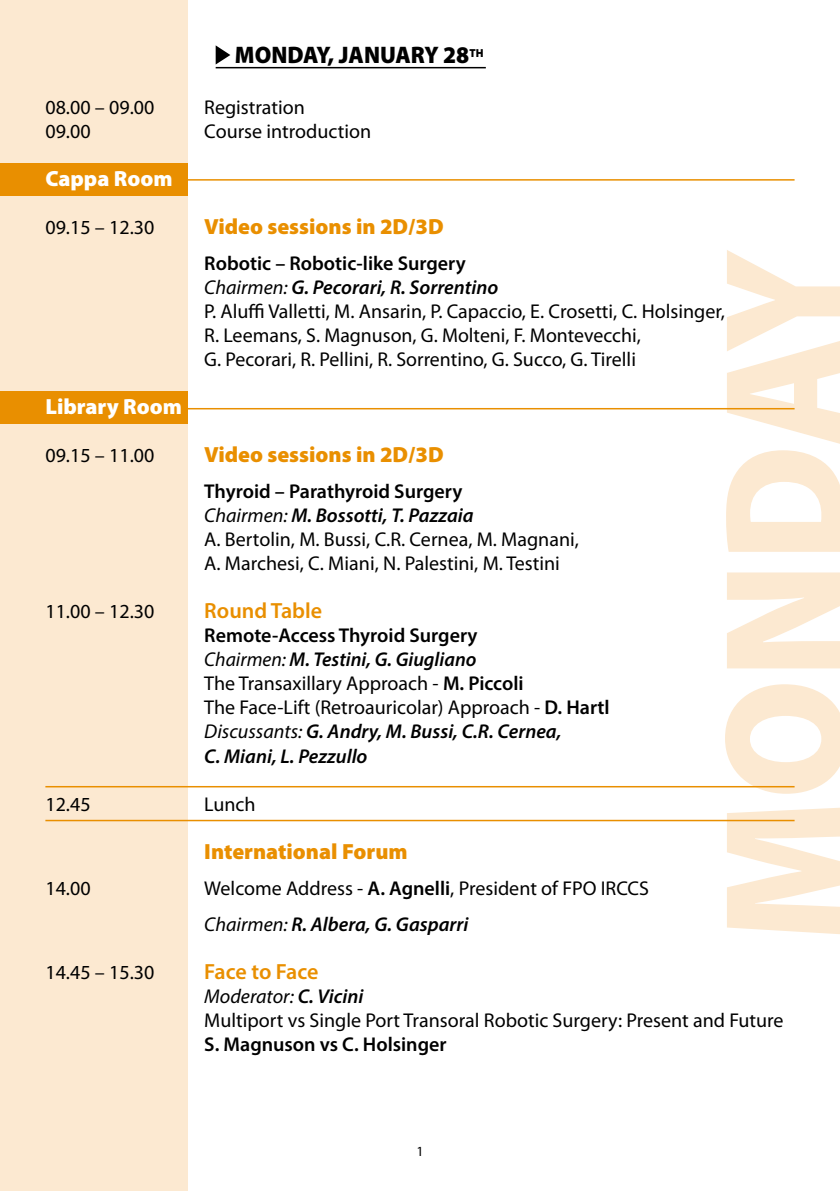
<style>
.page{position:relative;width:840px;height:1191px;background:#fff}
.page>*{position:absolute;margin:0;border:0;box-sizing:border-box;transform-origin:0 0}
.t1{font:900 174px "Myriad Pro";color:#fce9d1;scale:.95 1}
.t2{font:900 24px "Myriad Pro";color:#000;scale:.95 1}
.t3{font:900 22px "Myriad Pro";color:#e98f00}
.t4{font:900 22px "Myriad Pro";color:#fff}
.t5{font:600 22px "Myriad Pro";color:#e98f00}
.t6{font:20px/24px "Myriad Pro";color:#000}
.t7{font:italic 600 20px/24px "Myriad Pro";color:#000}
.t8{font:600 20px "Myriad Pro";color:#000}
.t9{font:14px "Myriad Pro";color:#000}
.s1{font-weight:600}
.s2{font-style:italic}
.s3{font-weight:600;font-style:italic}
.s4{font-style:normal}
.s5{font-weight:400}
.s6{font-weight:400;font-style:normal}
</style>
<div class="page">
<div style="left:0;top:0;width:187px;height:1191px;background:#fce9d1"></div>
<div style="left:0;top:163px;width:187px;height:32px;background:#e98f00"></div>
<div style="left:0;top:392px;width:187px;height:32px;background:#e98f00"></div>
<svg style="left:215px;top:45px;width:15px;height:19px"></svg>
<hr style="left:215px;top:67px;width:270px;height:1px;background:#000">
<hr style="left:187px;top:408px;width:607px;height:1px;background:#e98f00">
<hr style="left:187px;top:179px;width:607px;height:2px;background:#e98f00">
<hr style="left:45px;top:819px;width:749px;height:2px;background:#e98f00">
<hr style="left:45px;top:786px;width:749px;height:1px;background:#e98f00">
<p class="t2" style="left:235px;top:42px;width:263px">MONDAY, JANUARY 28<sup>TH</sup></p>
<p class="t6" style="left:45px;top:95px;width:110px">08.00 – 09.00</p>
<p class="t6" style="left:204px;top:95px;width:102px">Registration</p>
<p class="t6" style="left:45px;top:119px;width:47px">09.00</p>
<p class="t6" style="left:204px;top:119px;width:168px">Course introduction</p>
<p class="t4" style="left:45px;top:166px;width:129px">Cappa Room</p>
<p class="t6" style="left:45px;top:215px;width:110px">09.15 – 12.30</p>
<p class="t3" style="left:204px;top:214px;width:239px">Video sessions in 2D/3D</p>
<p class="t6" style="left:204px;top:251px;width:522px"><span class="s1">Robotic – Robotic-like Surgery<br></span><span class="s2">Chairmen:</span> <span class="s3">G. Pecorari, R. Sorrentino<br></span>P. Aluffi Valletti, M. Ansarin, P. Capaccio, E. Crosetti, C. Holsinger, R. Leemans, S. Magnuson, G. Molteni, F. Montevecchi,<br>G. Pecorari, R. Pellini, R. Sorrentino, G. Succo, G. Tirelli</p>
<p class="t4" style="left:45px;top:394px;width:138px">Library Room</p>
<p class="t6" style="left:45px;top:443px;width:110px">09.15 – 11.00</p>
<p class="t3" style="left:204px;top:442px;width:239px">Video sessions in 2D/3D</p>
<p class="t6" style="left:204px;top:479px;width:376px"><span class="s1">Thyroid – Parathyroid Surgery<br></span><span class="s2">Chairmen:</span> <span class="s3">M. Bossotti, T. Pazzaia<br></span>A. Bertolin, M. Bussi, C.R. Cernea, M. Magnani, A. Marchesi, C. Miani, N. Palestini, M. Testini</p>
<p class="t6" style="left:45px;top:599px;width:110px">11.00 – 12.30</p>
<p class="t5" style="left:204px;top:597px;width:119px">Round Table</p>
<p class="t7" style="left:204px;top:623px;width:407px"><span class="s4">Remote-Access Thyroid Surgery<br></span><span class="s5">Chairmen:</span> M. Testini, G. Giugliano<br><span class="s6">The Transaxillary Approach -</span> <span class="s4">M. Piccoli<br></span><span class="s6">The Face-Lift (Retroauricolar) Approach -</span> <span class="s4">D. Hartl </span><span class="s5">Discussants:</span> G. Andry, M. Bussi, C.R. Cernea,<br>C. Miani, L. Pezzullo</p>
<p class="t6" style="left:45px;top:791px;width:47px">12.45</p>
<p class="t6" style="left:204px;top:791px;width:53px">Lunch</p>
<p class="t3" style="left:204px;top:838px;width:205px">International Forum</p>
<p class="t6" style="left:45px;top:875px;width:47px">14.00</p>
<p class="t6" style="left:204px;top:869px;width:446px;line-height:36px">Welcome Address - <span class="s1">A. Agnelli</span>, President of FPO IRCCS<br><span class="s2">Chairmen:</span> <span class="s3">R. Albera, G. Gasparri</span></p>
<p class="t6" style="left:45px;top:959px;width:110px">14.45 – 15.30</p>
<p class="t5" style="left:204px;top:957px;width:116px">Face to Face</p>
<p class="t6" style="left:204px;top:983px;width:580px"><span class="s2">Moderator:</span> <span class="s3">C. Vicini<br></span>Multiport vs Single Port Transoral Robotic Surgery: Present and Future</p>
<p class="t8" style="left:204px;top:1031px;width:244px">S. Magnuson vs C. Holsinger</p>
<h1 class="t1" style="left:686px;top:942px;width:729px;rotate:-90deg">MONDAY</h1>
<p class="t9" style="left:416px;top:1142px;width:9px">1</p>
</div>
